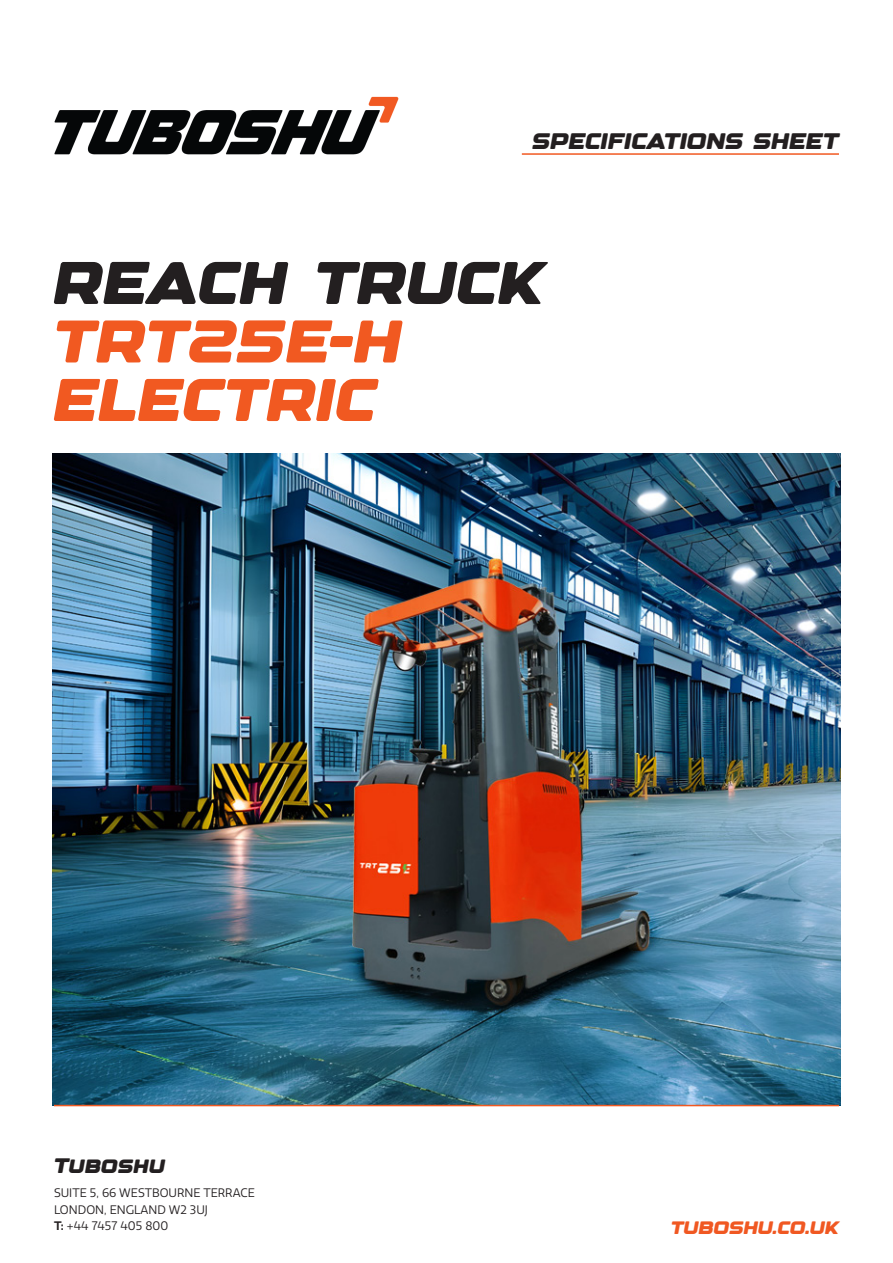
<style>
.page{position:relative;width:893px;height:1263px;background:#fff}
.page>*{position:absolute;margin:0;border:0;box-sizing:border-box;transform-origin:0 0}
.t1{font:60px "Designer";color:#f15921}
.t2{font:60px "Designer";color:#231f20}
.t3{font:22.5px "Designer";color:#231f20}
.t4{font:21px "Designer";color:#231f20}
.t5{font:18px "Designer";color:#f05822}
.t6{font:12px/16.2px "Quatro";color:#231f20}
.s1{font-weight:600}
</style>
<div class="page">
<img style="left:53px;top:454px;width:787px;height:651px">
<hr style="left:54px;top:1105px;width:785px;height:1px;background:#f15921">
<img style="left:54px;top:96px;width:345px;height:59px">
<hr style="left:522px;top:153px;width:317px;height:2px;background:#f15921">
<p class="t3" style="left:533px;top:126px;width:308px">SPECIFICATIONS SHEET</p>
<p class="t2" style="left:54px;top:242px;width:492px">REACH TRUCK</p>
<p class="t1" style="left:54px;top:301px;width:350px">TRT25E-H</p>
<p class="t1" style="left:54px;top:359px;width:324px">ELECTRIC</p>
<h3 class="t4" style="left:54px;top:1152px;width:113px">Tuboshu</h3>
<p class="t6" style="left:54px;top:1185px;width:202px">SUITE 5, 66 WESTBOURNE TERRACE<br>LONDON, ENGLAND W2 3UJ<br><span class="s1">T:</span> +44 7457 405 800</p>
<h3 class="t5" style="left:671px;top:1216px;width:169px">TUBOSHU.CO.UK</h3>
</div>
